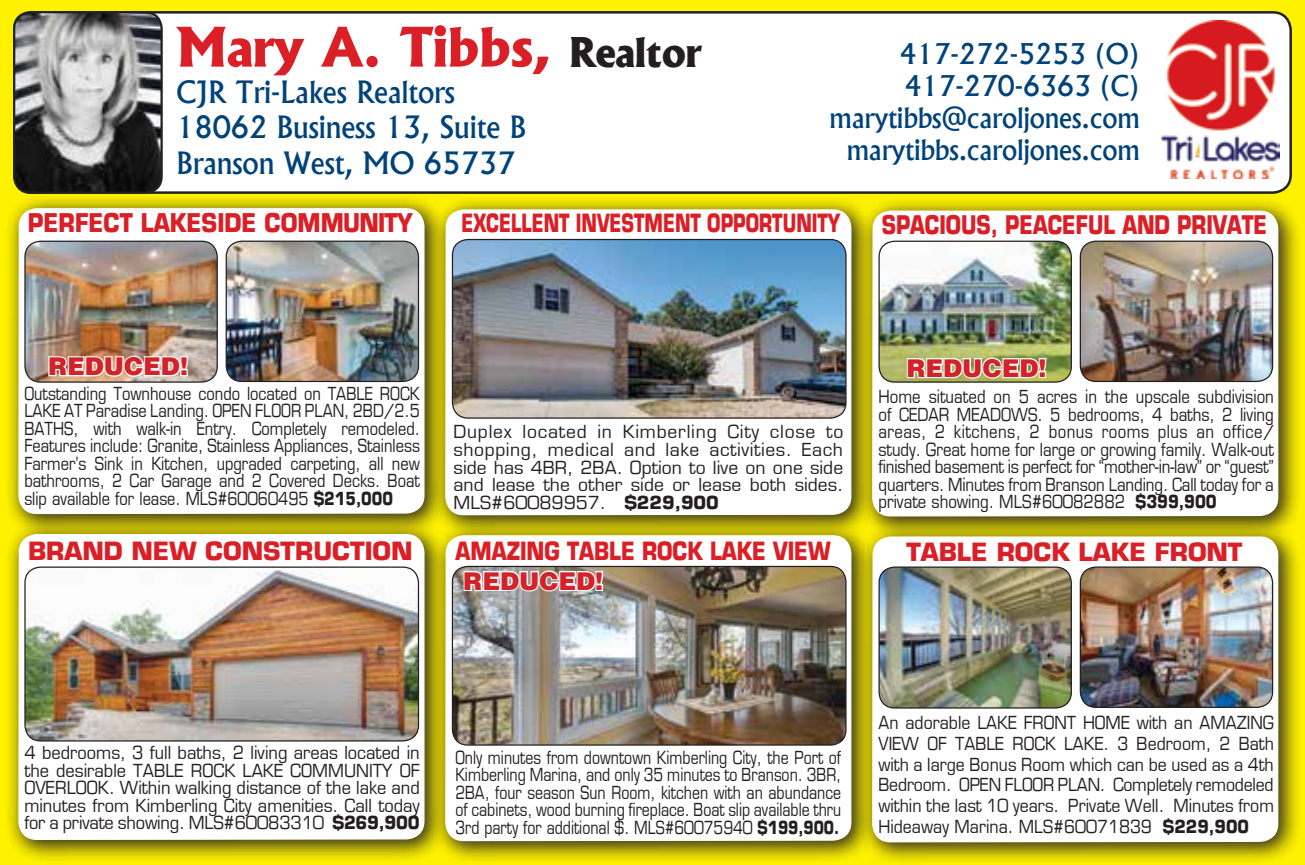
<style>
.page{position:relative;width:1305px;height:865px;background:#fff}
.page>*{position:absolute;margin:0;border:0;box-sizing:border-box;transform-origin:0 0}
.t1{font:800 52.25px "Albertus";letter-spacing:-.005em;color:#db1f26}
.t2{font:500 29.25px/36px "Albertus";letter-spacing:-.005em;color:#00427a}
.t3{font:500 27.25px/31.8px "Albertus";letter-spacing:-.005em;color:#00427a;text-align:right}
.t4{font:700 25px "Eurostile";color:#db1f26;scale:.8 1}
.t5{font:700 25px "Eurostile";color:#db1f26;scale:.88 1}
.t6{font:700 24.5px "Eurostile";color:#db1f26}
.t7{font:700 24.5px "Eurostile";color:#db1f26;scale:.72 1}
.t8{font:700 24.5px "Eurostile";color:#db1f26;scale:.83 1}
.t9{font:900 24.5px "Helvetica";color:#d2232a}
.t10{font:17.5px/17.5px "Eurostile";color:#231f20;text-align:justify;scale:.84 1}
.t11{font:17.5px/17.5px "Eurostile";color:#231f20;text-align:justify;scale:.86 1}
.t12{font:17.5px/17.5px "Eurostile";color:#231f20;text-align:justify;scale:.81 1}
.t13{font:17.5px/20.8px "Eurostile";color:#231f20;text-align:justify;scale:.91 1}
.t14{font:17.5px/17.5px "Eurostile";color:#231f20;text-align:justify;scale:.94 1}
.t15{font:17.5px/17.5px "Eurostile";color:#231f20;text-align:justify}
.s1{font-size:39.25px;color:#231f20}
.s2{font-weight:700}
</style>
<div class="page">
<div style="left:0;top:0;width:1305px;height:864px;background:#fff200"></div>
<div style="left:14px;top:12px;width:1277px;height:180px;background:#fff;border-radius:18px"></div>
<div style="left:13px;top:11px;width:1279px;height:183px;border:3px solid #222;border-radius:18px"></div>
<img style="left:1160px;top:21px;width:119px;height:157px">
<img style="left:14px;top:13px;width:148px;height:180px">
<div style="left:13px;top:11px;width:150px;height:183px;border:2px solid #222;border-radius:16px"></div>
<div style="left:4px;top:193px;width:444px;height:345px;background:#231f20;opacity:.92"></div>
<div style="left:19px;top:209px;width:405px;height:304px;background:#fff;border-radius:18px"></div>
<div style="left:18px;top:208px;width:407px;height:306px;border:1px solid #fff;border-radius:18px"></div>
<div style="left:431px;top:194px;width:444px;height:345px;background:#231f20;opacity:.92"></div>
<div style="left:446px;top:210px;width:405px;height:304px;background:#fff;border-radius:18px"></div>
<div style="left:445px;top:209px;width:406px;height:306px;border:1px solid #fff;border-radius:18px"></div>
<div style="left:858px;top:195px;width:444px;height:345px;background:#231f20;opacity:.92"></div>
<div style="left:873px;top:211px;width:405px;height:304px;background:#fff;border-radius:18px"></div>
<div style="left:872px;top:210px;width:406px;height:306px;border:1px solid #fff;border-radius:18px"></div>
<img style="left:226px;top:242px;width:192px;height:139px">
<div style="left:226px;top:240px;width:193px;height:142px;border:1px solid #231f20;border-radius:16px"></div>
<img style="left:25px;top:242px;width:192px;height:140px">
<div style="left:24px;top:240px;width:194px;height:142px;border:1px solid #231f20;border-radius:16px"></div>
<img style="left:452px;top:239px;width:394px;height:179px">
<div style="left:452px;top:239px;width:395px;height:179px;border:1px solid #231f20;border-radius:16px"></div>
<div style="left:4px;top:519px;width:444px;height:344px;background:#231f20;opacity:.92"></div>
<div style="left:19px;top:534px;width:405px;height:304px;background:#fff;border-radius:18px"></div>
<div style="left:18px;top:533px;width:407px;height:306px;border:1px solid #fff;border-radius:18px"></div>
<div style="left:431px;top:520px;width:444px;height:344px;background:#231f20;opacity:.92"></div>
<div style="left:446px;top:535px;width:405px;height:305px;background:#fff;border-radius:18px"></div>
<div style="left:445px;top:535px;width:406px;height:305px;border:1px solid #fff;border-radius:18px"></div>
<div style="left:858px;top:521px;width:444px;height:343px;background:#231f20;opacity:.92"></div>
<div style="left:873px;top:536px;width:405px;height:305px;background:#fff;border-radius:18px"></div>
<div style="left:872px;top:536px;width:406px;height:305px;border:1px solid #fff;border-radius:18px"></div>
<img style="left:25px;top:568px;width:393px;height:172px">
<div style="left:24px;top:566px;width:395px;height:175px;border:1px solid #231f20;border-radius:16px"></div>
<img style="left:452px;top:567px;width:394px;height:177px">
<div style="left:452px;top:565px;width:395px;height:180px;border:1px solid #231f20;border-radius:15px"></div>
<svg style="left:462px;top:568px;width:142px;height:24px"></svg>
<img style="left:1080px;top:567px;width:193px;height:140px">
<div style="left:1080px;top:566px;width:193px;height:141px;border:1px solid #231f20;border-radius:16px"></div>
<img style="left:880px;top:568px;width:191px;height:139px">
<div style="left:878px;top:566px;width:194px;height:142px;border:1px solid #231f20;border-radius:16px"></div>
<img style="left:1080px;top:242px;width:193px;height:139px">
<div style="left:1080px;top:240px;width:193px;height:142px;border:1px solid #231f20;border-radius:16px"></div>
<img style="left:880px;top:242px;width:191px;height:140px">
<div style="left:878px;top:240px;width:194px;height:142px;border:1px solid #231f20;border-radius:16px"></div>
<svg style="left:47px;top:354px;width:142px;height:24px"></svg>
<svg style="left:906px;top:356px;width:142px;height:24px"></svg>
<h1 class="t1" style="left:176px;top:13px;width:528px">Mary A. Tibbs, <span class="s1">Realtor</span></h1>
<h2 class="t2" style="left:176px;top:74px;width:352px">CJR Tri-Lakes Realtors<br>18062 Business 13, Suite B<br>Branson West, MO 65737</h2>
<h3 class="t3" style="left:830px;top:38px;width:312px">417-272-5253 (O)<br>417-270-6363 (C) marytibbs@caroljones.com marytibbs.caroljones.com</h3>
<h3 class="t5" style="left:28px;top:206px;width:439px">PERFECT LAKESIDE COMMUNITY</h3>
<h3 class="t7" style="left:461px;top:207px;width:528px">EXCELLENT INVESTMENT OPPORTUNITY</h3>
<h3 class="t4" style="left:882px;top:208px;width:18px">SPACIOUS</h3>
<h3 class="t4" style="left:991px;top:208px;width:36px">, PEACEFUL</h3>
<h3 class="t4" style="left:1123px;top:208px;width:21px">AND</h3>
<h3 class="t4" style="left:1177px;top:208px;width:17px">PRIVATE</h3>
<h3 class="t9" style="left:48px;top:350px;width:142px">REDUCED!</h3>
<h3 class="t9" style="left:906px;top:352px;width:142px">REDUCED!</h3>
<p class="t10" style="left:24px;top:385px;width:472px">Outstanding Townhouse condo located on TABLE ROCK LAKE AT Paradise Landing. OPEN FLOOR PLAN, 2BD/2.5<br>BATHS, with walk-in Entry. Completely remodeled.<br>Features include: Granite, Stainless Appliances, Stainless Farmer’s Sink in Kitchen, upgraded carpeting, all new bathrooms, 2 Car Garage and 2 Covered Decks. Boat slip available for lease. MLS#60060495 <span class="s2">$215,000</span></p>
<h3 class="t6" style="left:28px;top:534px;width:386px">BRAND NEW CONSTRUCTION</h3>
<p class="t15" style="left:454px;top:423px;width:391px">Duplex located in Kimberling City close to shopping, medical and lake activities. Each side has 4BR, 2BA. Option to live on one side and lease the other side or lease both sides.<br>MLS#60089957. <span class="s2">$229,900</span></p>
<h3 class="t8" style="left:456px;top:534px;width:453px">AMAZING TABLE ROCK LAKE VIEW</h3>
<h3 class="t9" style="left:463px;top:565px;width:142px">REDUCED!</h3>
<p class="t11" style="left:878px;top:388px;width:461px">Home situated on 5 acres in the upscale subdivision of CEDAR MEADOWS. 5 bedrooms, 4 baths, 2 living areas, 2 kitchens, 2 bonus rooms plus an office/ study. Great home for large or growing family. Walk-out finished basement is perfect for “mother-in-law” or “guest” quarters. Minutes from Branson Landing. Call today for a private showing. MLS#60082882 <span class="s2">$399,900</span></p>
<h3 class="t6" style="left:906px;top:536px;width:338px">TABLE ROCK LAKE FRONT</h3>
<p class="t14" style="left:24px;top:743px;width:422px">4 bedrooms, 3 full baths, 2 living areas located in the desirable TABLE ROCK LAKE COMMUNITY OF OVERLOOK. Within walking distance of the lake and minutes from Kimberling City amenities. Call today for a private showing. MLS#60083310 <span class="s2">$269,900</span></p>
<p class="t12" style="left:455px;top:748px;width:478px">Only minutes from downtown Kimberling City, the Port of Kimberling Marina, and only 35 minutes to Branson. 3BR, 2BA, four season Sun Room, kitchen with an abundance of cabinets, wood burning fireplace. Boat slip available thru 3rd party for additional $. MLS#60075940 <span class="s2">$199,900.</span></p>
<p class="t13" style="left:878px;top:712px;width:436px">An adorable LAKE FRONT HOME with an AMAZING VIEW OF TABLE ROCK LAKE. 3 Bedroom, 2 Bath with a large Bonus Room which can be used as a 4th Bedroom. OPEN FLOOR PLAN. Completely remodeled within the last 10 years. Private Well. Minutes from Hideaway Marina. MLS#60071839 <span class="s2">$229,900</span></p>
</div>
